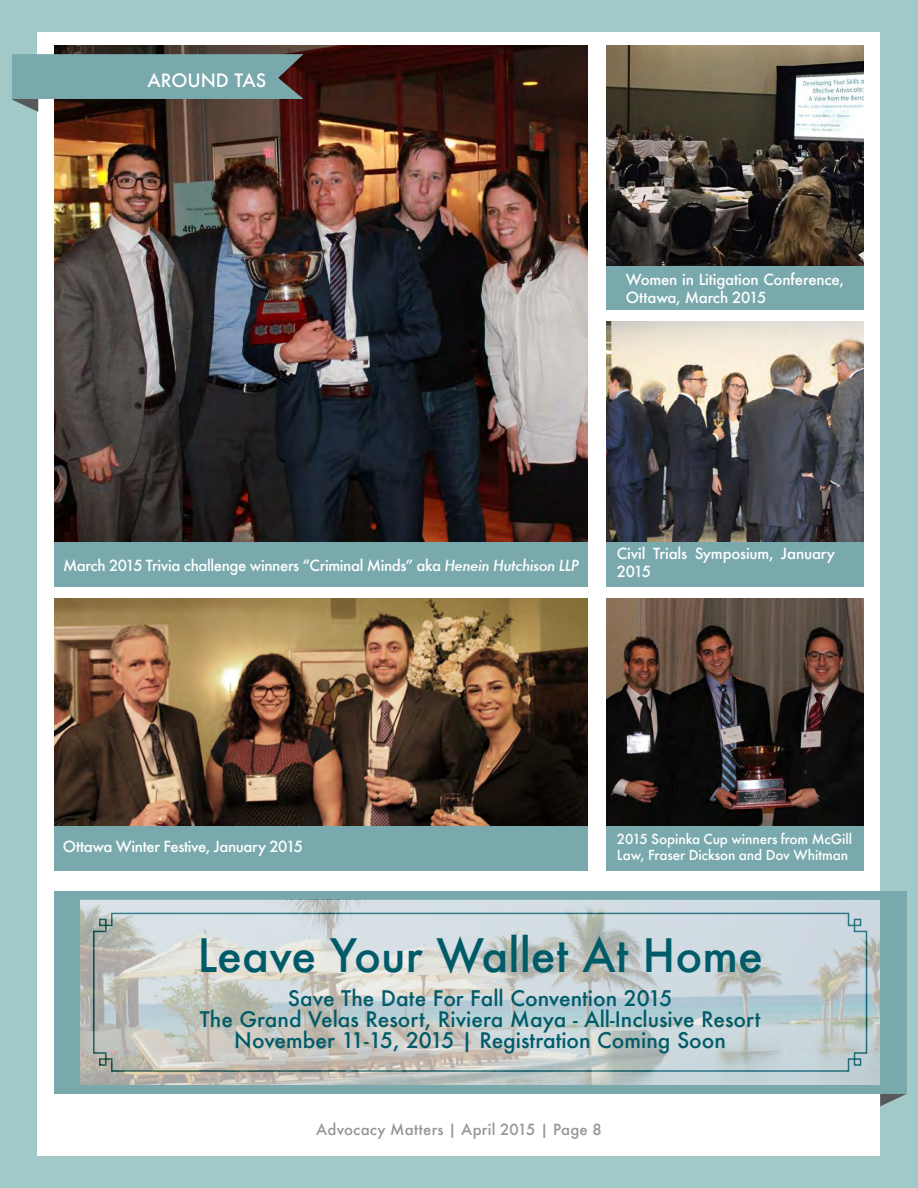
<style>
.page{position:relative;width:918px;height:1188px;background:#a1c9c8}
.page>*{position:absolute;margin:0;border:0;box-sizing:border-box;transform-origin:0 0}
.t1{font:500 45px "Futura";color:#005b69}
.t2{font:500 21px/21px "Futura";color:#005b69;text-align:center}
.t3{font:500 18px "Futura";color:#fff}
.t4{font:500 15px/18px "Futura";letter-spacing:-.02em;color:#fff}
.t5{font:500 15px "Futura";letter-spacing:.015em;color:#939598}
.t6{font:500 13.5px/16.2px "Futura";letter-spacing:-.005em;color:#fff}
.s1{font-style:italic}
</style>
<div class="page">
<div style="left:38px;top:32px;width:842px;height:1124px;background:#fff"></div>
<svg style="left:880px;top:1093px;width:27px;height:13px"></svg>
<div style="left:54px;top:891px;width:853px;height:202px;background:#79a9ad"></div>
<div style="left:54px;top:542px;width:534px;height:44px;background:#79a9ad"></div>
<div style="left:606px;top:265px;width:258px;height:45px;background:#79a9ad"></div>
<div style="left:606px;top:542px;width:258px;height:44px;background:#79a9ad"></div>
<div style="left:606px;top:826px;width:258px;height:44px;background:#79a9ad"></div>
<img style="left:54px;top:45px;width:534px;height:497px">
<img style="left:606px;top:45px;width:258px;height:220px">
<img style="left:606px;top:322px;width:258px;height:220px">
<img style="left:54px;top:598px;width:534px;height:227px">
<img style="left:606px;top:598px;width:258px;height:227px">
<div style="left:54px;top:826px;width:534px;height:44px;background:#79a9ad"></div>
<img style="left:80px;top:900px;width:800px;height:184px">
<svg style="left:12px;top:54px;width:291px;height:58px;background:#6c8a8c"></svg>
<p class="t3" style="left:144px;top:65px;width:120px">AROUND TAS</p>
<p class="t3" style="left:148px;top:68px;width:120px">AROUND TAS</p>
<p class="t4" style="left:626px;top:270px;width:220px">Women in Litigation Conference,<br>Ottawa, March 2015</p>
<p class="t4" style="left:63px;top:556px;width:518px">March 2015 Trivia challenge winners “Criminal Minds” aka <span class="s1">Henein Hutchison LLP</span></p>
<p class="t4" style="left:617px;top:544px;width:220px">Civil Trials Symposium, January<br>2015</p>
<p class="t4" style="left:63px;top:838px;width:242px">Ottawa Winter Festive, January 2015</p>
<p class="t6" style="left:617px;top:831px;width:237px">2015 Sopinka Cup winners from McGill<br>Law, Fraser Dickson and Dov Whitman</p>
<h1 class="t1" style="left:197px;top:924px;width:567px">Leave Your Wallet At Home</h1>
<h2 class="t2" style="left:200px;top:988px;width:562px">Save The Date For Fall Convention 2015<br>The Grand Velas Resort, Riviera Maya - All-Inclusive Resort<br>November 11-15, 2015 | Registration Coming Soon</h2>
<p class="t5" style="left:316px;top:1119px;width:287px">Advocacy Matters | April 2015 | Page 8</p>
</div>
